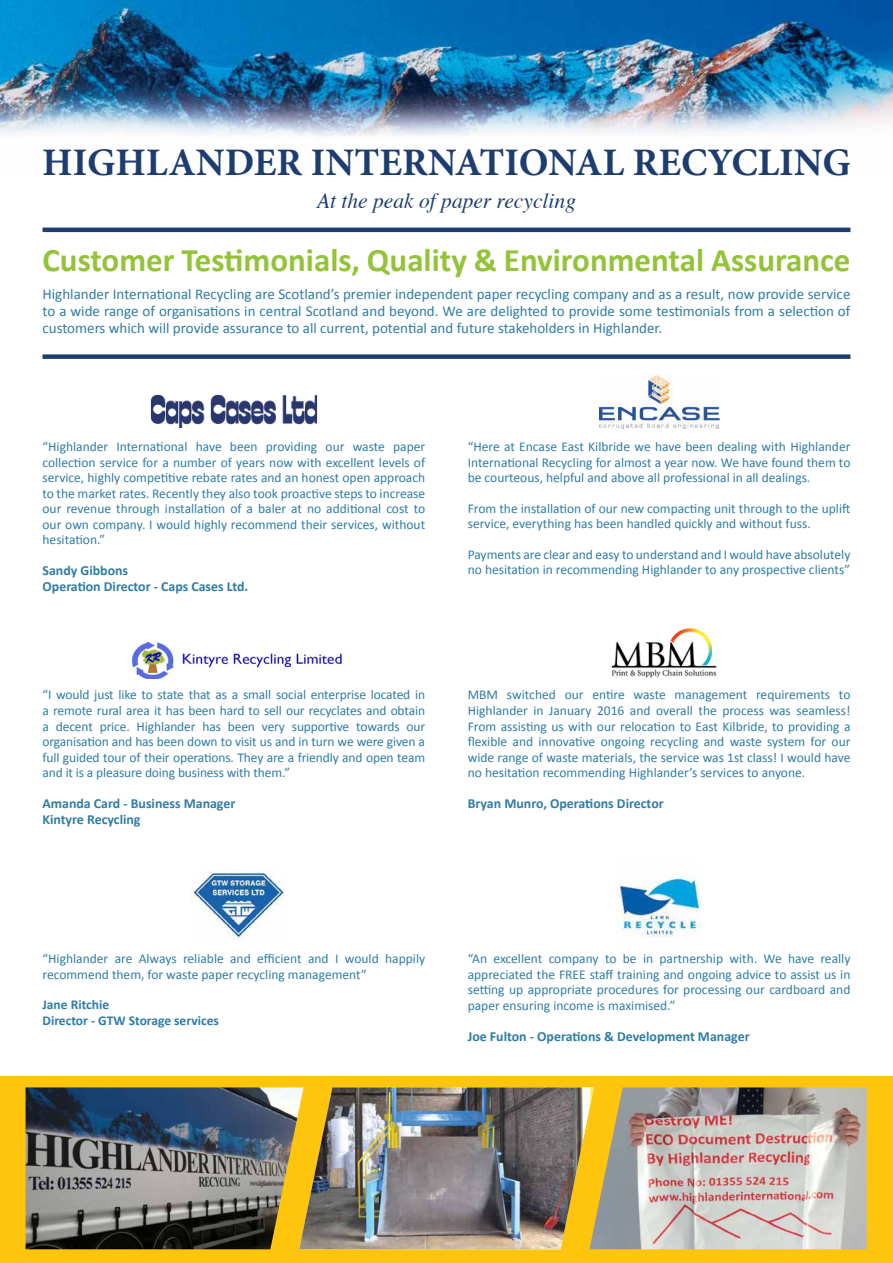
<style>
.page{position:relative;width:893px;height:1263px;background:#fff}
.page>*{position:absolute;margin:0;border:0;box-sizing:border-box;transform-origin:0 0}
.t1{font:700 39px "Minion Pro";color:#1d3d70}
.t2{font:700 33px "Calibri";color:#94c33a}
.t3{font:italic 21.45px "Times";color:#1d3d70}
.t4{font:15px/17.2px "Calibri";color:#2f7ca5;text-align:justify}
.t5{font:700 13.8px/15.9px "Calibri";color:#2f7ca5}
.t6{font:13.5px/15.6px "Calibri";color:#2f7ca5;text-align:justify}
.t7{font:700 13.5px/15.6px "Calibri";color:#2f7ca5}
</style>
<div class="page">
<img style="left:0;top:0;width:893px;height:137px">
<div style="left:0;top:1076px;width:893px;height:187px;background:#ffc40c"></div>
<img style="left:26px;top:1087px;width:273px;height:162px">
<img style="left:299px;top:1087px;width:290px;height:162px">
<img style="left:589px;top:1087px;width:278px;height:162px">
<hr style="left:43px;top:228px;width:807px;height:4px;background:#1d3d70">
<div style="left:43px;top:354px;width:807px;height:5px;background:#1d3d70"></div>
<img style="left:131px;top:641px;width:211px;height:37px">
<img style="left:151px;top:394px;width:166px;height:35px">
<img style="left:611px;top:628px;width:106px;height:50px">
<img style="left:599px;top:374px;width:120px;height:55px">
<img style="left:192px;top:870px;width:93px;height:70px">
<img style="left:617px;top:874px;width:85px;height:64px">
<h1 class="t1" style="left:42px;top:139px;width:810px">HIGHLANDER INTERNATIONAL RECYCLING</h1>
<h3 class="t3" style="left:317px;top:182px;width:261px">At the peak of paper recycling</h3>
<h2 class="t2" style="left:43px;top:239px;width:809px">Customer Testimonials, Quality &amp; Environmental Assurance</h2>
<p class="t4" style="left:43px;top:285px;width:809px">Highlander International Recycling are Scotland’s premier independent paper recycling company and as a result, now provide service to a wide range of organisations in central Scotland and beyond. We are delighted to provide some testimonials from a selection of customers which will provide assurance to all current, potential and future stakeholders in Highlander.</p>
<p class="t6" style="left:43px;top:439px;width:384px">“Highlander International have been providing our waste paper collection service for a number of years now with excellent levels of service, highly competitive rebate rates and an honest open approach to the market rates. Recently they also took proactive steps to increase our revenue through installation of a baler at no additional cost to our own company. I would highly recommend their services, without hesitation.”</p>
<p class="t5" style="left:43px;top:563px;width:207px">Sandy Gibbons<br>Operation Director - Caps Cases Ltd.</p>
<p class="t6" style="left:43px;top:687px;width:384px">“I would just like to state that as a small social enterprise located in a remote rural area it has been hard to sell our recyclates and obtain a decent price. Highlander has been very supportive towards our organisation and has been down to visit us and in turn we were given a full guided tour of their operations. They are a friendly and open team and it is a pleasure doing business with them.”</p>
<p class="t5" style="left:43px;top:795px;width:194px">Amanda Card - Business Manager<br>Kintyre Recycling</p>
<p class="t6" style="left:468px;top:439px;width:384px">“Here at Encase East Kilbride we have been dealing with Highlander International Recycling for almost a year now. We have found them to be courteous, helpful and above all professional in all dealings.</p>
<p class="t6" style="left:468px;top:501px;width:384px">From the installation of our new compacting unit through to the uplift service, everything has been handled quickly and without fuss.</p>
<p class="t6" style="left:468px;top:547px;width:384px">Payments are clear and easy to understand and I would have absolutely no hesitation in recommending Highlander to any prospective clients”</p>
<p class="t6" style="left:468px;top:687px;width:384px">MBM switched our entire waste management requirements to Highlander in January 2016 and overall the process was seamless!<br>From assisting us with our relocation to East Kilbride, to providing a flexible and innovative ongoing recycling and waste system for our wide range of waste materials, the service was 1st class! I would have no hesitation recommending Highlander’s services to anyone.</p>
<p class="t5" style="left:468px;top:795px;width:197px">Bryan Munro, Operations Director</p>
<p class="t6" style="left:43px;top:951px;width:384px">“Highlander are Always reliable and efficient and I would happily recommend them, for waste paper recycling management”</p>
<p class="t7" style="left:43px;top:997px;width:178px">Jane Ritchie<br>Director - GTW Storage services</p>
<p class="t6" style="left:468px;top:951px;width:384px">“An excellent company to be in partnership with. We have really appreciated the FREE staff training and ongoing advice to assist us in setting up appropriate procedures for processing our cardboard and paper ensuring income is maximised.”</p>
<p class="t5" style="left:468px;top:1028px;width:283px">Joe Fulton - Operations &amp; Development Manager</p>
</div>
